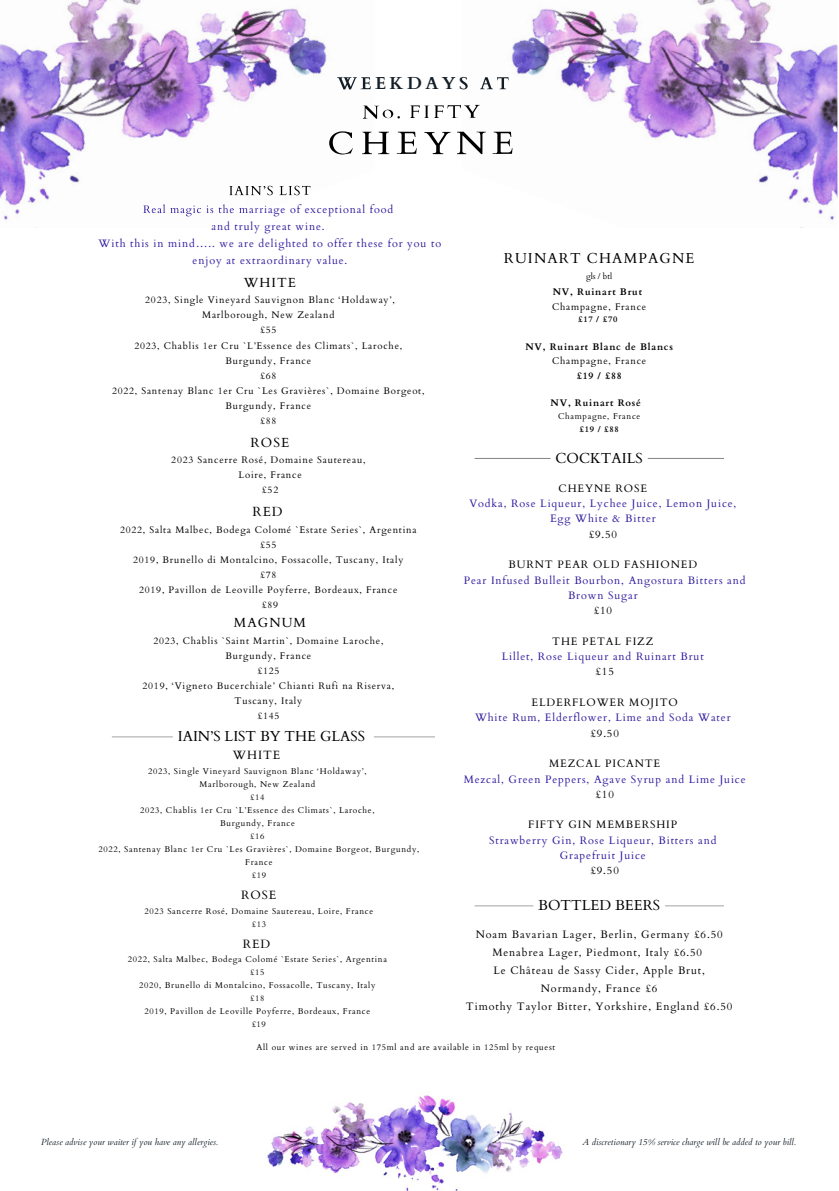
<style>
.page{position:relative;width:839px;height:1191px;background:#fff}
.page>*{position:absolute;margin:0;border:0;box-sizing:border-box;transform-origin:0 0}
.t1{font:700 17.4px "Cardo";letter-spacing:.2em;color:#141f28}
.t2{font:14.4px "Cardo";color:#000}
.t3{font:14.4px "Cardo";letter-spacing:.08em;color:#000}
.t4{font:13.2px "Cardo";letter-spacing:.08em;color:#000}
.t5{font:12px "Cardo";letter-spacing:.08em;color:#000}
.t6{font:10.8px/15.4px "Cardo";letter-spacing:.08em;color:#2d1a9e;text-align:center}
.t7{font:10.8px/18px "Cardo";letter-spacing:.08em;color:#000;text-align:center}
.t8{font:9.6px/15px "Cardo";letter-spacing:.08em;color:#000;text-align:center}
.t9{font:700 9.6px "Cardo";letter-spacing:.08em;color:#000}
.t10{font:italic 9px "Cardo";color:#141f28}
.t11{font:8.4px/13px "Cardo";letter-spacing:.08em;color:#000;text-align:center}
.t12{font:700 8.4px "Cardo";letter-spacing:.08em;color:#000}
</style>
<div class="page">
<svg style="left:474px;top:458px;width:250px;height:1px"></svg>
<svg style="left:474px;top:905px;width:250px;height:1px"></svg>
<svg style="left:112px;top:736px;width:323px;height:1px"></svg>
<img style="left:267px;top:1095px;width:296px;height:96px">
<img style="left:0;top:0;width:222px;height:198px">
<img style="left:222px;top:8px;width:153px;height:188px">
<img style="left:1px;top:131px;width:293px;height:97px">
<svg style="left:229px;top:186px;width:44px;height:9px"></svg>
<svg style="left:279px;top:186px;width:32px;height:9px"></svg>
<svg style="left:143px;top:204px;width:124px;height:24px"></svg>
<img style="left:337px;top:77px;width:20px;height:12px">
<svg style="left:360px;top:77px;width:11px;height:12px"></svg>
<img style="left:614px;top:0;width:223px;height:197px">
<img style="left:462px;top:8px;width:152px;height:147px">
<img style="left:542px;top:131px;width:293px;height:97px">
<svg style="left:462px;top:77px;width:5px;height:12px"></svg>
<svg style="left:480px;top:77px;width:28px;height:12px"></svg>
<svg style="left:363px;top:106px;width:37px;height:13px"></svg>
<svg style="left:410px;top:105px;width:70px;height:13px"></svg>
<svg style="left:329px;top:131px;width:24px;height:23px"></svg>
<svg style="left:362px;top:132px;width:27px;height:22px"></svg>
<svg style="left:397px;top:132px;width:19px;height:22px"></svg>
<svg style="left:424px;top:132px;width:26px;height:22px"></svg>
<svg style="left:457px;top:132px;width:29px;height:22px"></svg>
<svg style="left:492px;top:132px;width:20px;height:22px"></svg>
<h1 class="t1" style="left:337px;top:69px;width:174px">WEEKDAYS AT</h1>
<p class="t6" style="left:99px;top:200px;width:344px;line-height:16.8px">Real magic is the marriage of exceptional food<br>and truly great wine.<br>With this in mind….. we are delighted to offer these for you to enjoy at extraordinary value.</p>
<h3 class="t4" style="left:244px;top:272px;width:54px">WHITE</h3>
<p class="t8" style="left:112px;top:292px;width:314px">2023, Single Vineyard Sauvignon Blanc ‘Holdaway’,<br>Marlborough, New Zealand<br>£55<br>2023, Chablis 1er Cru `L’Essence des Climats`, Laroche,<br>Burgundy, France<br>£68<br>2022, Santenay Blanc 1er Cru `Les Gravières`, Domaine Borgeot,<br>Burgundy, France<br>£88</p>
<h3 class="t4" style="left:251px;top:432px;width:40px">ROSE</h3>
<p class="t8" style="left:171px;top:452px;width:196px">2023 Sancerre Rosé, Domaine Sautereau,<br>Loire, France<br>£52</p>
<h3 class="t4" style="left:252px;top:501px;width:32px">RED</h3>
<p class="t8" style="left:120px;top:521px;width:298px">2022, Salta Malbec, Bodega Colomé `Estate Series`, Argentina £55<br>2019, Brunello di Montalcino, Fossacolle, Tuscany, Italy<br>£78<br>2019, Pavillon de Leoville Poyferre, Bordeaux, France<br>£89</p>
<h3 class="t4" style="left:234px;top:612px;width:74px">MAGNUM</h3>
<p class="t8" style="left:143px;top:633px;width:253px">2023, Chablis `Saint Martin`, Domaine Laroche,<br>Burgundy, France<br>£125<br>2019, ‘Vigneto Bucerchiale’ Chianti Rufi na Riserva,<br>Tuscany, Italy<br>£145</p>
<p class="t5" style="left:233px;top:745px;width:49px">WHITE</p>
<p class="t11" style="left:98px;top:764px;width:322px">2023, Single Vineyard Sauvignon Blanc ‘Holdaway’,<br>Marlborough, New Zealand<br>£14<br>2023, Chablis 1er Cru `L’Essence des Climats`, Laroche,<br>Burgundy, France<br>£16<br>2022, Santenay Blanc 1er Cru `Les Gravières`, Domaine Borgeot, Burgundy,<br>France<br>£19</p>
<p class="t5" style="left:241px;top:885px;width:37px">ROSE</p>
<p class="t11" style="left:144px;top:904px;width:230px">2023 Sancerre Rosé, Domaine Sautereau, Loire, France £13</p>
<p class="t5" style="left:243px;top:934px;width:29px">RED</p>
<p class="t11" style="left:128px;top:952px;width:260px">2022, Salta Malbec, Bodega Colomé `Estate Series`, Argentina £15<br>2020, Brunello di Montalcino, Fossacolle, Tuscany, Italy<br>£18<br>2019, Pavillon de Leoville Poyferre, Bordeaux, France<br>£19</p>
<p class="t11" style="left:256px;top:1040px;width:300px">All our wines are served in 175ml and are available in 125ml by request</p>
<h2 class="t3" style="left:504px;top:247px;width:192px">RUINART CHAMPAGNE</h2>
<p class="t11" style="left:586px;top:269px;width:28px">gls / btl</p>
<p class="t9" style="left:553px;top:284px;width:91px">NV, Ruinart Brut</p>
<p class="t8" style="left:552px;top:299px;width:96px">Champagne, France</p>
<p class="t12" style="left:578px;top:313px;width:41px">£17 / £70</p>
<p class="t9" style="left:525px;top:339px;width:149px">NV, Ruinart Blanc de Blancs</p>
<p class="t8" style="left:552px;top:353px;width:96px">Champagne, France</p>
<p class="t9" style="left:576px;top:368px;width:46px">£19 / £88</p>
<p class="t9" style="left:550px;top:395px;width:92px">NV, Ruinart Rosé</p>
<p class="t11" style="left:558px;top:409px;width:84px">Champagne, France</p>
<p class="t12" style="left:579px;top:422px;width:41px">£19 / £88</p>
<h2 class="t2" style="left:555px;top:446px;width:89px">COCKTAILS</h2>
<p class="t7" style="left:558px;top:479px;width:90px">CHEYNE ROSE</p>
<p class="t6" style="left:469px;top:495px;width:268px">Vodka, Rose Liqueur, Lychee Juice, Lemon Juice,<br>Egg White &amp; Bitter</p>
<p class="t7" style="left:588px;top:525px;width:30px">£9.50</p>
<p class="t7" style="left:508px;top:555px;width:190px">BURNT PEAR OLD FASHIONED</p>
<p class="t6" style="left:464px;top:572px;width:283px">Pear Infused Bulleit Bourbon, Angostura Bitters and<br>Brown Sugar</p>
<p class="t7" style="left:593px;top:601px;width:20px">£10</p>
<p class="t7" style="left:552px;top:632px;width:103px">THE PETAL FIZZ</p>
<p class="t6" style="left:502px;top:648px;width:203px">Lillet, Rose Liqueur and Ruinart Brut</p>
<p class="t7" style="left:595px;top:662px;width:20px">£15</p>
<p class="t7" style="left:531px;top:693px;width:148px">ELDERFLOWER MOJITO</p>
<p class="t6" style="left:475px;top:709px;width:257px">White Rum, Elderflower, Lime and Soda Water</p>
<p class="t7" style="left:590px;top:723px;width:30px">£9.50</p>
<p class="t7" style="left:549px;top:754px;width:113px">MEZCAL PICANTE</p>
<p class="t6" style="left:463px;top:771px;width:283px">Mezcal, Green Peppers, Agave Syrup and Lime Juice</p>
<p class="t7" style="left:595px;top:785px;width:20px">£10</p>
<p class="t7" style="left:528px;top:815px;width:150px">FIFTY GIN MEMBERSHIP</p>
<p class="t6" style="left:489px;top:832px;width:229px">Strawberry Gin, Rose Liqueur, Bitters and<br>Grapefruit Juice</p>
<p class="t7" style="left:590px;top:861px;width:30px">£9.50</p>
<h2 class="t2" style="left:178px;top:725px;width:189px">IAIN’S LIST BY THE GLASS</h2>
<h2 class="t2" style="left:538px;top:894px;width:123px">BOTTLED BEERS</h2>
<p class="t7" style="left:466px;top:925px;width:268px">Noam Bavarian Lager, Berlin, Germany £6.50<br>Menabrea Lager, Piedmont, Italy £6.50<br>Le Château de Sassy Cider, Apple Brut, Normandy, France £6<br>Timothy Taylor Bitter, Yorkshire, England £6.50</p>
<p class="t10" style="left:41px;top:1136px;width:178px">Please advise your waiter if you have any allergies.</p>
<p class="t10" style="left:582px;top:1136px;width:214px">A discretionary 15% service charge will be added to your bill.</p>
</div>
